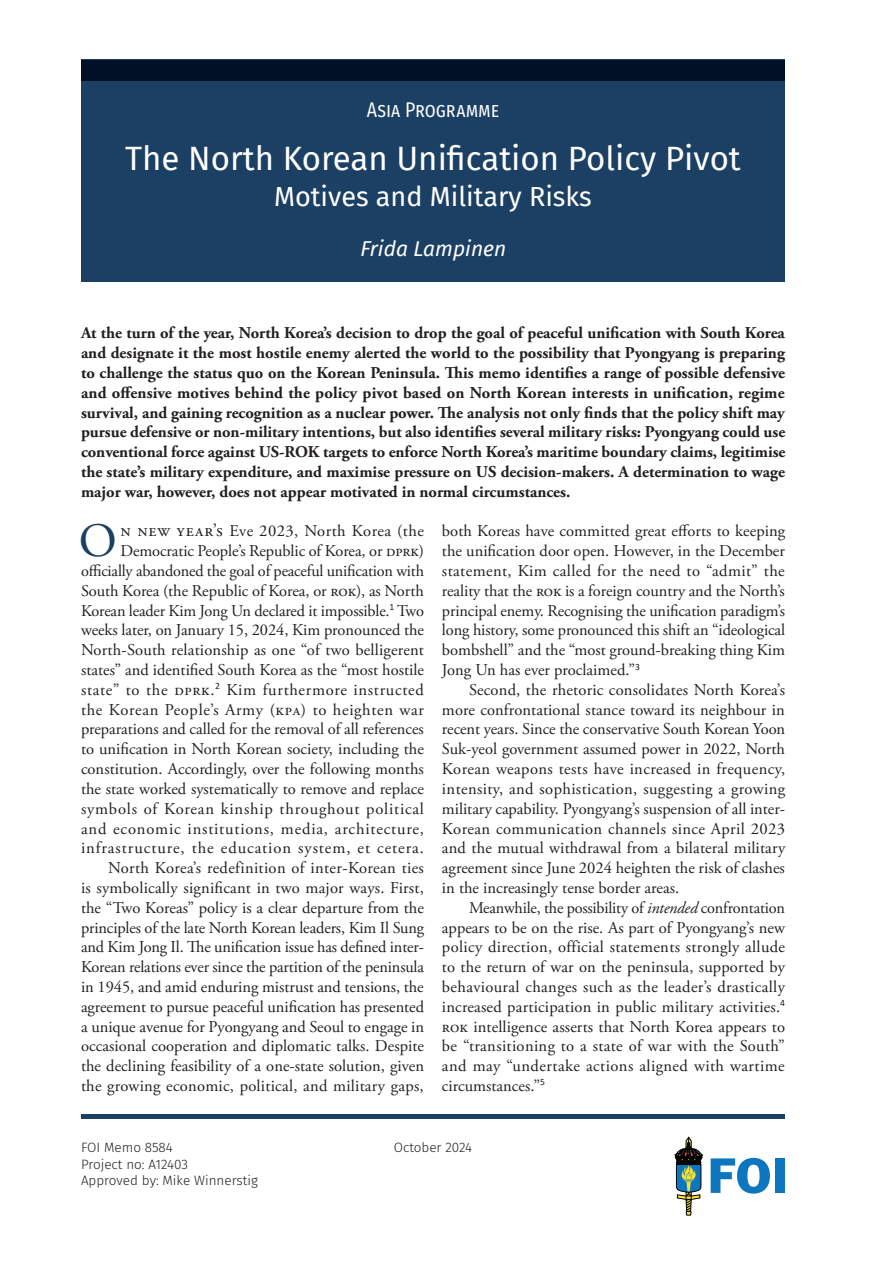
<style>
.page{position:relative;width:893px;height:1263px;background:#fff}
.page>*{position:absolute;margin:0;border:0;box-sizing:border-box;transform-origin:0 0}
.BrödtextFörstaInstans{font:47.85px "Adobe Garamond Pro";color:#1b4064}
.t1{font:33px "Fira Sans";color:#fff}
.t2{font:27px "Fira Sans";color:#fff}
.t3{font:21.15px "Fira Sans Condensed";letter-spacing:-.005em;color:#fff}
.t4{font:italic 21px "Fira Sans";color:#fff}
.BrödtextIndrag{font:16.5px/19.8px "Adobe Garamond Pro";color:#231f20;text-align:justify}
.Ingress{font:700 16.5px/19.8px "Adobe Garamond Pro";color:#231f20;text-align:justify}
.BrödtextFörstaInstans-2{font:16.5px/19.8px "Adobe Garamond Pro";color:#231f20;text-align:right}
.t5{font:300 13.5px/16.5px "Fira Sans";color:#231f20}
.s1{font-size:18px}
.s2{font-style:italic}
</style>
<div class="page">
<div style="left:81px;top:60px;width:704px;height:221px;background:#1b4064"></div>
<div style="left:81px;top:1114px;width:704px;height:5px;background:#1b4064"></div>
<svg style="left:675px;top:1137px;width:28px;height:78px"></svg>
<div style="left:775px;top:1158px;width:10px;height:35px;background:#0c77be"></div>
<svg style="left:711px;top:1158px;width:59px;height:35px"></svg>
<div style="left:81px;top:60px;width:704px;height:21px;background:#021027"></div>
<p class="t3" style="left:367px;top:91px;width:134px">Asia Programme</p>
<h2 class="t1" style="left:125px;top:133px;width:617px">The North Korean Unification Policy Pivot</h2>
<h3 class="t2" style="left:274px;top:177px;width:319px">Motives and Military Risks</h3>
<p class="t4" style="left:360px;top:233px;width:149px">Frida Lampinen</p>
<p class="Ingress" style="left:81px;top:324px;width:706px">At the turn of the year, North Korea’s decision to drop the goal of peaceful unification with South Korea and designate it the most hostile enemy alerted the world to the possibility that Pyongyang is preparing to challenge the status quo on the Korean Peninsula. This memo identifies a range of possible defensive and offensive motives behind the policy pivot based on North Korean interests in unification, regime survival, and gaining recognition as a nuclear power. The analysis not only finds that the policy shift may pursue defensive or non-military intentions, but also identifies several military risks: Pyongyang could use conventional force against US-ROK targets to enforce North Korea’s maritime boundary claims, legitimise the state’s military expenditure, and maximise pressure on US decision-makers. A determination to wage major war, however, does not appear motivated in normal circumstances.</p>
<p class="BrödtextFörstaInstans" style="left:79px;top:512px;width:40px">O</p>
<p class="BrödtextFörstaInstans-2" style="left:81px;top:522px;width:345px"><span class="s1">n New Year’s</span> Eve 2023, North Korea (the Democratic People’s Republic of Korea, or DPRK) officially abandoned the goal of peaceful unification with South Korea (the Republic of Korea, or ROK), as North Korean leader Kim Jong Un declared it impossible.<sup>1</sup> Two weeks later, on January 15, 2024, Kim pronounced the North-South relationship as one “of two belligerent states” and identified South Korea as the “most hostile state” to the DPRK.<sup>2</sup> Kim furthermore instructed the Korean People’s Army (KPA) to heighten war preparations and called for the removal of all references to unification in North Korean society, including the constitution. Accordingly, over the following months the state worked systematically to remove and replace symbols of Korean kinship throughout political and economic institutions, media, architecture, infrastructure, the education system, et cetera.</p>
<p class="BrödtextIndrag" style="left:81px;top:858px;width:345px;text-indent:27px">North Korea’s redefinition of inter-Korean ties is symbolically significant in two major ways. First, the “Two Koreas” policy is a clear departure from the principles of the late North Korean leaders, Kim Il Sung and Kim Jong Il. The unification issue has defined inter-Korean relations ever since the partition of the peninsula in 1945, and amid enduring mistrust and tensions, the agreement to pursue peaceful unification has presented a unique avenue for Pyongyang and Seoul to engage in occasional cooperation and diplomatic talks. Despite the declining feasibility of a one-state solution, given the growing economic, political, and military gaps,</p>
<p class="BrödtextIndrag" style="left:442px;top:522px;width:345px">both Koreas have committed great efforts to keeping the unification door open. However, in the December statement, Kim called for the need to “admit” the reality that the ROK is a foreign country and the North’s principal enemy. Recognising the unification paradigm’s long history, some pronounced this shift an “ideological bombshell” and the “most ground-breaking thing Kim Jong Un has ever proclaimed.”<sup>3</sup></p>
<p class="BrödtextIndrag" style="left:442px;top:680px;width:345px;text-indent:27px">Second, the rhetoric consolidates North Korea’s more confrontational stance toward its neighbour in recent years. Since the conservative South Korean Yoon Suk-yeol government assumed power in 2022, North Korean weapons tests have increased in frequency, intensity, and sophistication, suggesting a growing military capability. Pyongyang’s suspension of all inter-Korean communication channels since April 2023 and the mutual withdrawal from a bilateral military agreement since June 2024 heighten the risk of clashes in the increasingly tense border areas.</p>
<p class="BrödtextIndrag" style="left:442px;top:898px;width:345px;text-indent:27px">Meanwhile, the possibility of <span class="s2">intended</span> confrontation appears to be on the rise. As part of Pyongyang’s new policy direction, official statements strongly allude to the return of war on the peninsula, supported by behavioural changes such as the leader’s drastically increased participation in public military activities.<sup>4<br></sup>ROK intelligence asserts that North Korea appears to be “transitioning to a state of war with the South” and may “undertake actions aligned with wartime circumstances.”<sup>5</sup></p>
<p class="t5" style="left:81px;top:1139px;width:93px">FOI Memo 8584</p>
<p class="t5" style="left:394px;top:1139px;width:80px">October 2024</p>
<p class="t5" style="left:81px;top:1156px;width:178px">Project no: A12403<br>Approved by: Mike Winnerstig</p>
</div>
